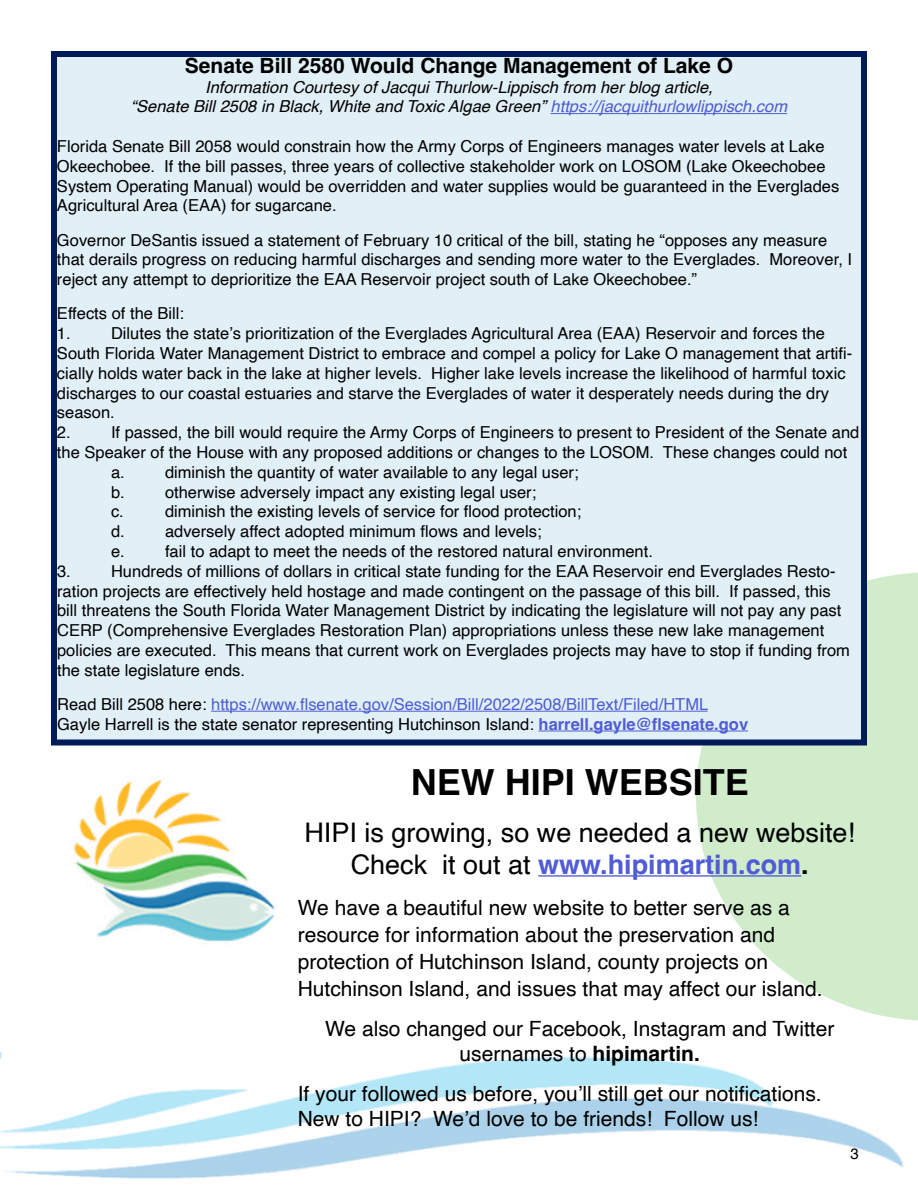
<style>
.page{position:relative;width:918px;height:1188px;background:#fff}
.page>*{position:absolute;margin:0;border:0;box-sizing:border-box;transform-origin:0 0}
.t1{font:700 36px "Helvetica";color:#000}
.t2{font:27px/32.4px "Helvetica";color:#000;text-align:center}
.t3{font:21px/27px "Helvetica";color:#000}
.t4{font:700 21px "Helvetica";color:#000}
.t5{font:16.5px/19.8px "Helvetica";color:#000}
.t6{font:italic 16.5px/19.8px "Helvetica";color:#000;text-align:center}
.t7{font:15px "Helvetica";color:#000}
.s1{color:#4f5cd6}
.s2{font-weight:700;color:#4f5cd6}
.s3{font-weight:700}
</style>
<div class="page">
<svg style="left:696px;top:572px;width:222px;height:449px;fill:#d0eccb"></svg>
<div style="left:54px;top:54px;width:810px;height:688px;background:#e1eff7"></div>
<hr style="left:551px;top:113px;width:236px;height:1px;background:#4f5cd6">
<hr style="left:211px;top:711px;width:497px;height:1px;background:#4f5cd6">
<hr style="left:538px;top:731px;width:210px;height:1px;background:#4f5cd6">
<div style="left:51px;top:51px;width:816px;height:695px;border:6px solid #001c58"></div>
<img style="left:0;top:1052px;width:904px;height:127px">
<hr style="left:538px;top:875px;width:263px;height:2px;background:#4f5cd6">
<img style="left:73px;top:779px;width:204px;height:163px">
<p class="t4" style="left:185px;top:53px;width:550px">Senate Bill 2580 Would Change Management of Lake O</p>
<p class="t6" style="left:131px;top:77px;width:658px">Information Courtesy of Jacqui Thurlow-Lippisch from her blog article,<br>“Senate Bill 2508 in Black, White and Toxic Algae Green” <span class="s1">https://jacquithurlowlippisch.com</span></p>
<p class="t5" style="left:57px;top:137px;width:784px">Florida Senate Bill 2058 would constrain how the Army Corps of Engineers manages water levels at Lake Okeechobee. If the bill passes, three years of collective stakeholder work on LOSOM (Lake Okeechobee System Operating Manual) would be overridden and water supplies would be guaranteed in the Everglades Agricultural Area (EAA) for sugarcane.</p>
<p class="t5" style="left:57px;top:230px;width:797px">Governor DeSantis issued a statement of February 10 critical of the bill, stating he “opposes any measure that derails progress on reducing harmful discharges and sending more water to the Everglades. Moreover, I reject any attempt to deprioritize the EAA Reservoir project south of Lake Okeechobee.”</p>
<p class="t5" style="left:57px;top:304px;width:129px">Effects of the Bill:<br>1.</p>
<p class="t5" style="left:57px;top:324px;width:797px;text-indent:54px">Dilutes the state’s prioritization of the Everglades Agricultural Area (EAA) Reservoir and forces the South Florida Water Management District to embrace and compel a policy for Lake O management that artifi&shy;cially holds water back in the lake at higher levels. Higher lake levels increase the likelihood of harmful toxic discharges to our coastal estuaries and starve the Everglades of water it desperately needs during the dry season.<br>2.</p>
<p class="t5" style="left:111px;top:423px;width:750px">If passed, the bill would require the Army Corps of Engineers to present to President of the Senate and</p>
<p class="t5" style="left:57px;top:443px;width:792px">the Speaker of the House with any proposed additions or changes to the LOSOM. These changes could not</p>
<p class="t5" style="left:111px;top:463px;width:15px">a.</p>
<p class="t5" style="left:165px;top:463px;width:415px">diminish the quantity of water available to any legal user;</p>
<p class="t5" style="left:111px;top:482px;width:15px">b.</p>
<p class="t5" style="left:165px;top:482px;width:373px">otherwise adversely impact any existing legal user;</p>
<p class="t5" style="left:111px;top:502px;width:14px">c.</p>
<p class="t5" style="left:165px;top:502px;width:418px">diminish the existing levels of service for flood protection;</p>
<p class="t5" style="left:111px;top:522px;width:15px">d.</p>
<p class="t5" style="left:165px;top:522px;width:378px">adversely affect adopted minimum flows and levels;</p>
<p class="t5" style="left:111px;top:542px;width:15px">e.</p>
<p class="t5" style="left:165px;top:542px;width:489px">fail to adapt to meet the needs of the restored natural environment.</p>
<p class="t5" style="left:57px;top:562px;width:15px">3.</p>
<p class="t5" style="left:57px;top:562px;width:794px;text-indent:54px">Hundreds of millions of dollars in critical state funding for the EAA Reservoir end Everglades Resto&shy;ration projects are effectively held hostage and made contingent on the passage of this bill. If passed, this bill threatens the South Florida Water Management District by indicating the legislature will not pay any past CERP (Comprehensive Everglades Restoration Plan) appropriations unless these new lake management policies are executed. This means that current work on Everglades projects may have to stop if funding from the state legislature ends.</p>
<p class="t5" style="left:57px;top:695px;width:693px">Read Bill 2508 here: <span class="s1">https://www.flsenate.gov/Session/Bill/2022/2508/BillText/Filed/HTML<br></span>Gayle Harrell is the state senator representing Hutchinson Island: <span class="s2">harrell.gayle@flsenate.gov</span></p>
<h1 class="t1" style="left:411px;top:760px;width:340px">NEW HIPI WEBSITE</h1>
<h2 class="t2" style="left:304px;top:817px;width:552px">HIPI is growing, so we needed a new website!<br>Check it out at <span class="s2">www.hipimartin.com</span><span class="s3">.</span></h2>
<p class="t3" style="left:298px;top:895px;width:526px">We have a beautiful new website to better serve as a resource for information about the preservation and protection of Hutchinson Island, county projects on Hutchinson Island, and issues that may affect our island.</p>
<p class="t3" style="left:325px;top:1017px;width:511px;line-height:25.2px;text-align:center">We also changed our Facebook, Instagram and Twitter usernames to <span class="s3">hipimartin.</span></p>
<p class="t3" style="left:298px;top:1081px;width:526px;line-height:25.2px">If your followed us before, you’ll still get our notifications.<br>New to HIPI? We’d love to be friends! Follow us!</p>
<p class="t7" style="left:850px;top:1142px;width:10px">3</p>
</div>
